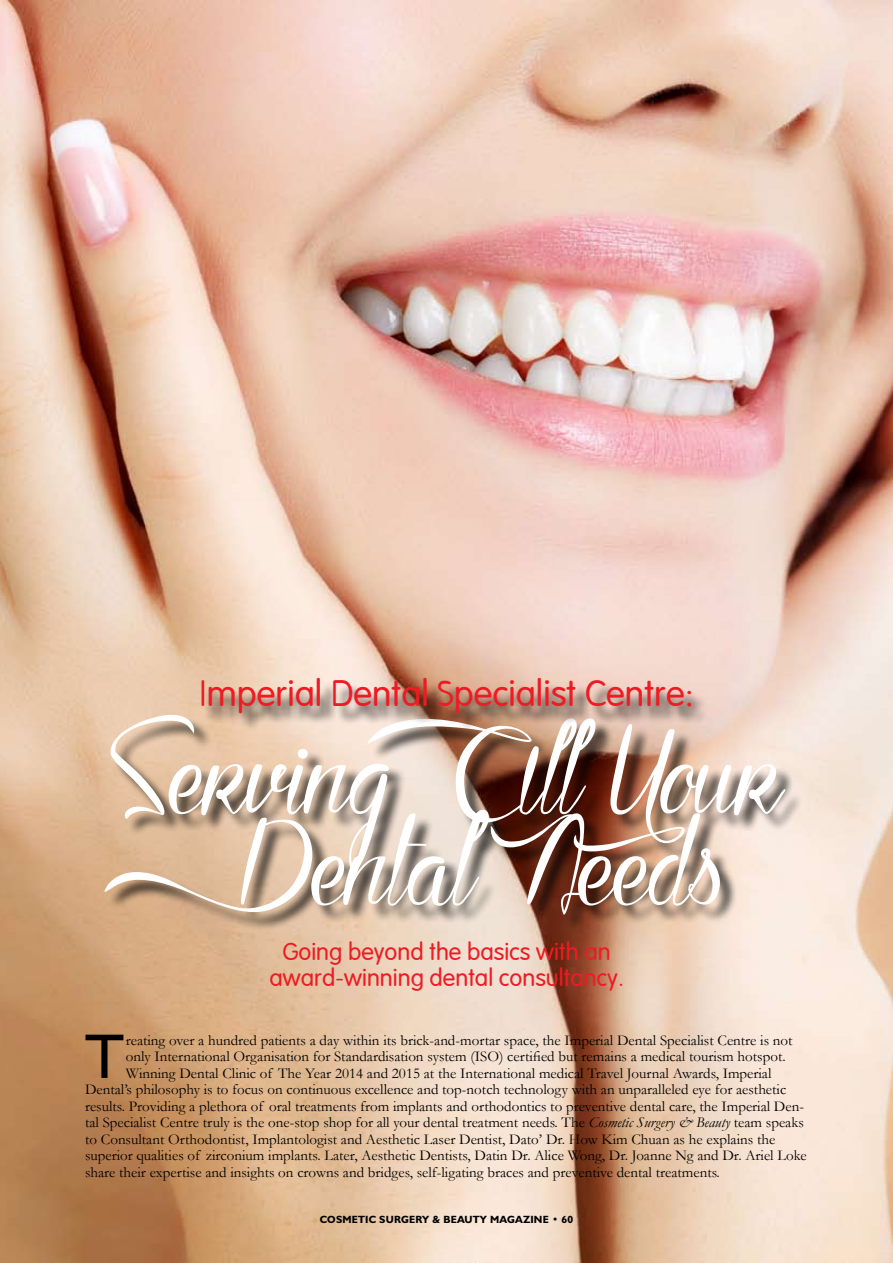
<style>
.page{position:relative;width:893px;height:1263px;background:#fff}
.page>*{position:absolute;margin:0;border:0;box-sizing:border-box;transform-origin:0 0}
.t1{font:177.3px "Karineaimeles Chocolats";color:#fff}
.t2{font:63.3px "Humanist 521 BT";color:#000}
.t3{font:36px "Vagabond";color:#ed1c24}
.t4{font:24px/25.5px "Vagabond";color:#ed1c24;text-align:center}
.t5{font:15px "Garamond";color:#000}
.t6{font:700 10.5px "Humanist 521 BT";letter-spacing:.02em;color:#000}
.s1{font-style:italic}
</style>
<div class="page">
<img style="left:0;top:0;width:893px;height:1263px">
<div style="left:107px;top:717px;width:786px;height:307px;background:#000;opacity:.75"></div>
<div style="left:204px;top:681px;width:689px;height:99px;background:#000;opacity:.75"></div>
<h3 class="t3" style="left:199px;top:677px;width:496px">Imperial Dental Specialist Centre:</h3>
<h1 class="t1" style="left:110px;top:647px;width:675px">Serving All Your</h1>
<h1 class="t1" style="left:167px;top:739px;width:562px">Dental Needs</h1>
<h3 class="t4" style="left:269px;top:940px;width:356px">Going beyond the basics with an award-winning dental consultancy.</h3>
<h2 class="t2" style="left:85px;top:1017px;width:40px">T</h2>
<p class="t5" style="left:126px;top:1031px;width:668px">reating over a hundred patients a day within its brick-and-mortar space, the Imperial Dental Specialist Centre is not</p>
<p class="t5" style="left:126px;top:1048px;width:661px">only International Organisation for Standardisation system (ISO) certified but remains a medical tourism hotspot.</p>
<p class="t5" style="left:126px;top:1064px;width:647px">Winning Dental Clinic of The Year 2014 and 2015 at the International medical Travel Journal Awards, Imperial</p>
<p class="t5" style="left:85px;top:1081px;width:703px">Dental’s philosophy is to focus on continuous excellence and top-notch technology with an unparalleled eye for aesthetic</p>
<p class="t5" style="left:85px;top:1097px;width:721px">results. Providing a plethora of oral treatments from implants and orthodontics to preventive dental care, the Imperial Den-</p>
<p class="t5" style="left:85px;top:1114px;width:720px">tal Specialist Centre truly is the one-stop shop for all your dental treatment needs. The <span class="s1">Cosmetic Surgery &amp; Beauty</span> team speaks</p>
<p class="t5" style="left:85px;top:1130px;width:692px">to Consultant Orthodontist, Implantologist and Aesthetic Laser Dentist, Dato’ Dr. How Kim Chuan as he explains the</p>
<p class="t5" style="left:85px;top:1147px;width:723px">superior qualities of zirconium implants. Later, Aesthetic Dentists, Datin Dr. Alice Wong, Dr. Joanne Ng and Dr. Ariel Loke</p>
<p class="t5" style="left:85px;top:1163px;width:636px">share their expertise and insights on crowns and bridges, self-ligating braces and preventive dental treatments.</p>
<p class="t6" style="left:320px;top:1212px;width:255px">COSMETIC SURGERY &amp; BEAUTY MAGAZINE • 60</p>
</div>
